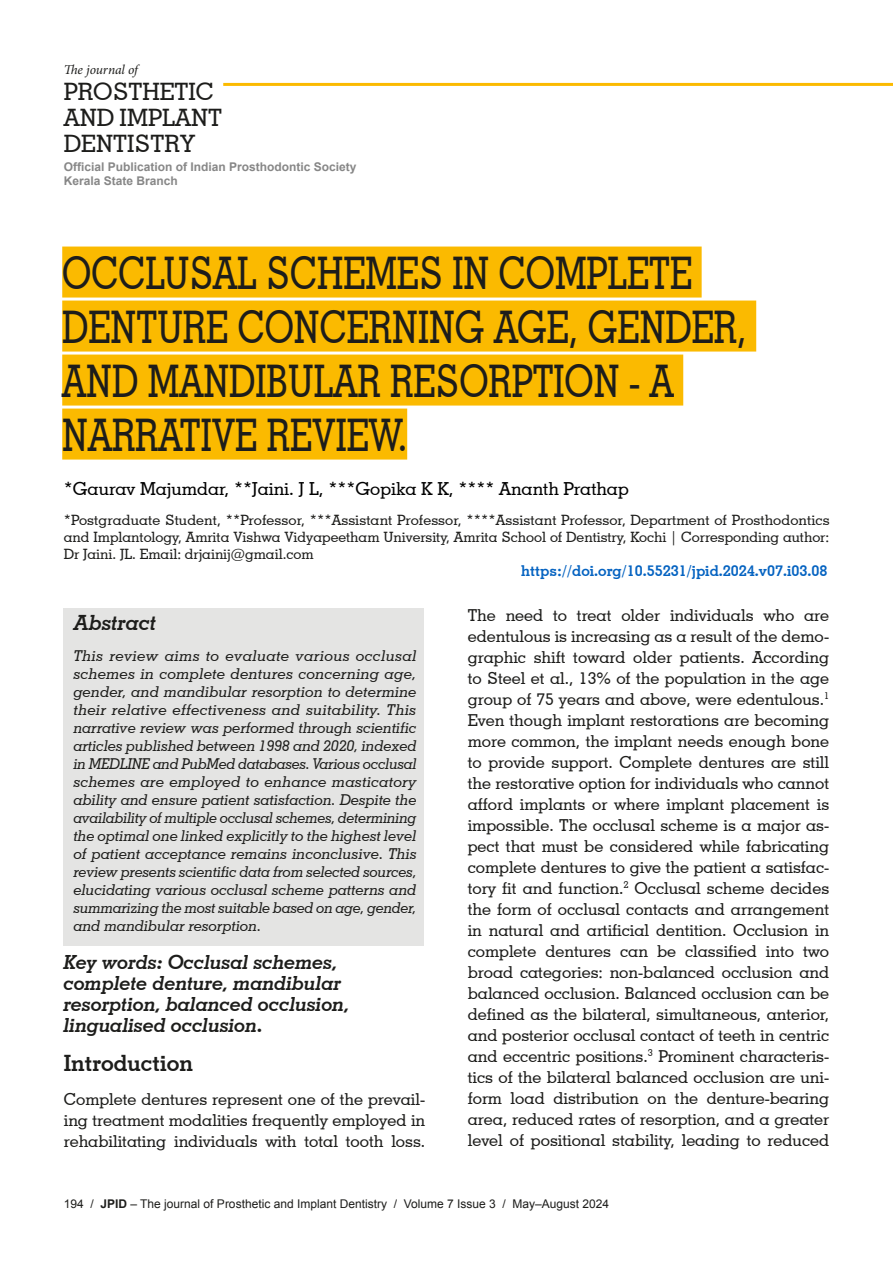
<style>
.page{position:relative;width:893px;height:1263px;background:#fff}
.page>*{position:absolute;margin:0;border:0;box-sizing:border-box;transform-origin:0 0}
._001_MainTitle{font:500 45px/54px "Geometric Slab 703 BT";color:#1d1d1b;scale:.8 1}
.t1{font:500 24px/26.2px "Geometric Slab 703 BT";color:#1d1d1b}
._003_SubHeading{font:700 22.5px "Geometric Slab 703 BT";color:#1d1d1b}
._005_AbstractHeading{font:italic 700 21px "Geometric Slab 703 BT";color:#1d1d1b}
._004_SubHeading2{font:italic 700 19.5px/21px "Geometric Slab 703 BT";color:#1d1d1b}
.author{font:500 18px "Geometric Slab 703 BT";color:#000}
.t2{font:500 16.5px/21px "Geometric Slab 703 BT";color:#1d1d1b;text-align:justify}
._006_AbstractBody{font:italic 500 15px/18px "Geometric Slab 703 BT";letter-spacing:-.005em;color:#1d1d1b;text-align:justify}
._003_SubHeading-2{font:700 15px "Geometric Slab 703 BT";color:#0563c1}
._002_Body_copy{font:500 14.25px/17.1px "Geometric Slab 703 BT";color:#1d1d1b;text-align:justify}
.t3{font:italic 13.5px "Minion Pro";letter-spacing:-.01em;color:#1d1d1b}
.t4{font:12px "Arial";color:#1d1d1b}
.t5{font:700 12px/14.4px "Arial";color:#878787}
.s1{font-weight:700}
</style>
<div class="page">
<hr style="left:223px;top:83px;width:670px;height:3px;background:#fbba00">
<div style="left:62px;top:247px;width:640px;height:51px;background:#fbba00"></div>
<div style="left:62px;top:301px;width:694px;height:51px;background:#fbba00"></div>
<div style="left:62px;top:355px;width:621px;height:51px;background:#fbba00"></div>
<div style="left:62px;top:409px;width:345px;height:51px;background:#fbba00"></div>
<div style="left:63px;top:608px;width:361px;height:338px;background:#e4e4e3"></div>
<p class="t3" style="left:64px;top:60px;width:76px">The journal of</p>
<h2 class="t1" style="left:64px;top:78px;width:160px">PROSTHETIC<br>AND IMPLANT<br>DENTISTRY</h2>
<p class="t5" style="left:64px;top:160px;width:294px">Official Publication of Indian Prosthodontic Society<br>Kerala State Branch</p>
<p class="_001_MainTitle" style="left:62px;top:245px;width:857px">OCCLUSAL SCHEMES IN COMPLETE<br>DENTURE CONCERNING AGE, GENDER,<br>AND MANDIBULAR RESORPTION - A<br>NARRATIVE REVIEW.</p>
<p class="author" style="left:64px;top:478px;width:566px">*Gaurav Majumdar, **Jaini. J L, ***Gopika K K, **** Ananth Prathap</p>
<p class="_002_Body_copy" style="left:64px;top:511px;width:767px">*Postgraduate Student, **Professor, ***Assistant Professor, ****Assistant Professor, Department of Prosthodontics and Implantology, Amrita Vishwa Vidyapeetham University, Amrita School of Dentistry, Kochi | Corresponding author:<br>Dr Jaini. JL. Email: drjainij@gmail.com</p>
<p class="_005_AbstractHeading" style="left:74px;top:610px;width:84px">Abstract</p>
<p class="_006_AbstractBody" style="left:74px;top:646px;width:345px">This review aims to evaluate various occlusal schemes in complete dentures concerning age, gender, and mandibular resorption to determine their relative effectiveness and suitability. This narrative review was performed through scientific articles published between 1998 and 2020, indexed in MEDLINE and PubMed databases. Various occlusal schemes are employed to enhance masticatory ability and ensure patient satisfaction. Despite the availability of multiple occlusal schemes, determining the optimal one linked explicitly to the highest level of patient acceptance remains inconclusive. This review presents scientific data from selected sources, elucidating various occlusal scheme patterns and summarizing the most suitable based on age, gender, and mandibular resorption.</p>
<p class="_004_SubHeading2" style="left:64px;top:951px;width:287px">Key words: Occlusal schemes, complete denture, mandibular resorption, balanced occlusion, lingualised occlusion.</p>
<p class="_003_SubHeading" style="left:64px;top:1049px;width:131px">Introduction</p>
<p class="t2" style="left:64px;top:1088px;width:363px">Complete dentures represent one of the prevail&shy;ing treatment modalities frequently employed in rehabilitating individuals with total tooth loss.</p>
<p class="_003_SubHeading-2" style="left:521px;top:562px;width:308px">https://doi.org/10.55231/jpid.2024.v07.i03.08</p>
<p class="t2" style="left:468px;top:604px;width:363px">The need to treat older individuals who are edentulous is increasing as a result of the demo&shy;graphic shift toward older patients. According to Steel et al., 13% of the population in the age group of 75 years and above, were edentulous.<sup>1<br></sup>Even though implant restorations are becoming more common, the implant needs enough bone to provide support. Complete dentures are still the restorative option for individuals who cannot afford implants or where implant placement is impossible. The occlusal scheme is a major as&shy;pect that must be considered while fabricating complete dentures to give the patient a satisfac&shy;tory fit and function.<sup>2</sup> Occlusal scheme decides the form of occlusal contacts and arrangement in natural and artificial dentition. Occlusion in complete dentures can be classified into two broad categories: non-balanced occlusion and balanced occlusion. Balanced occlusion can be defined as the bilateral, simultaneous, anterior, and posterior occlusal contact of teeth in centric and eccentric positions.<sup>3</sup> Prominent characteris&shy;tics of the bilateral balanced occlusion are uni&shy;form load distribution on the denture-bearing area, reduced rates of resorption, and a greater level of positional stability, leading to reduced</p>
<p class="t4" style="left:64px;top:1196px;width:547px">194 / <span class="s1">JPID</span> – The journal of Prosthetic and Implant Dentistry / Volume 7 Issue 3 / May–August 2024</p>
</div>
